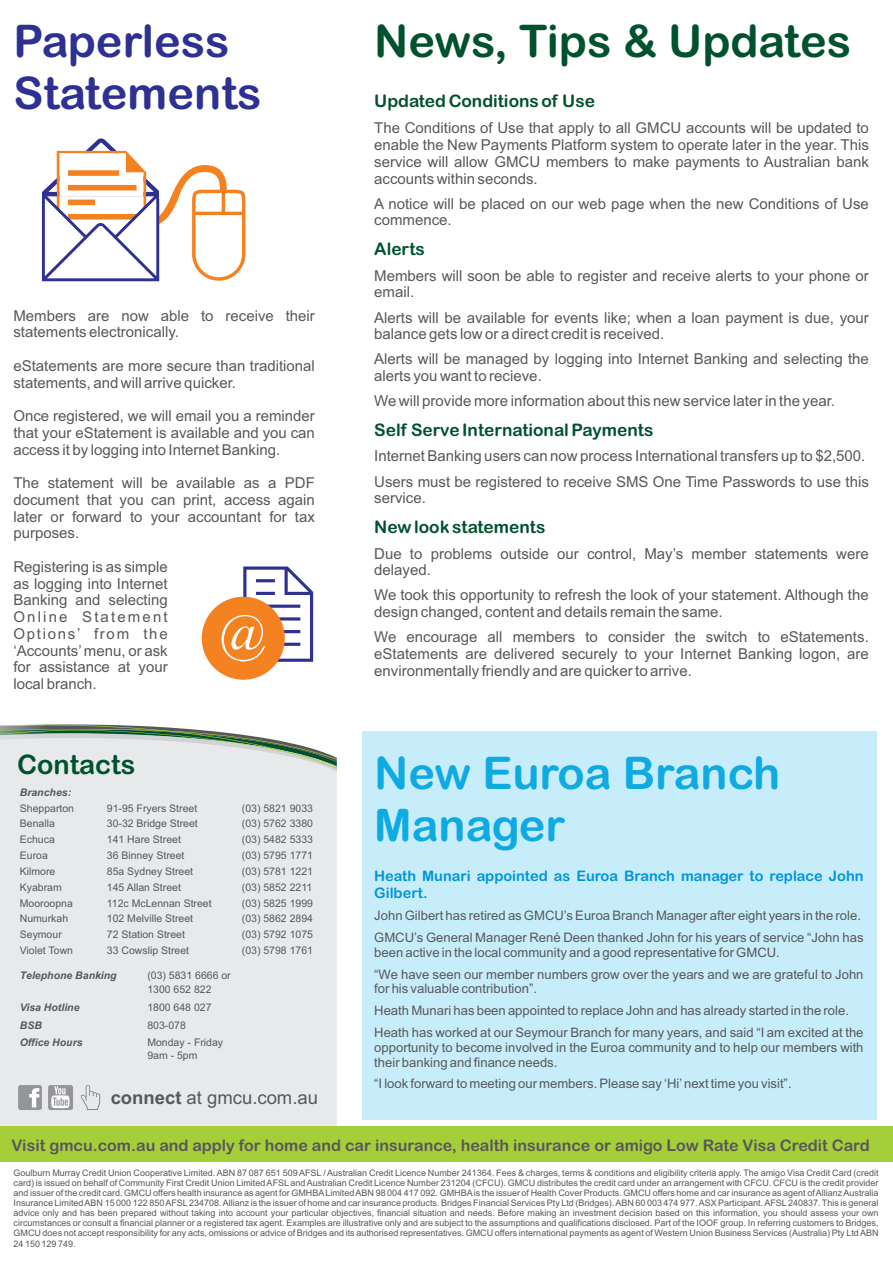
<style>
.page{position:relative;width:893px;height:1263px;background:#fff}
.page>*{position:absolute;margin:0;border:0;box-sizing:border-box;transform-origin:0 0}
.t1{font:45px/52.1px "Arial Rounded MT Bold";color:#0faae2}
.t2{font:45px/52.1px "Arial Rounded MT Bold";color:#2e3092}
.t3{font:45px "Arial Rounded MT Bold";color:#00512e}
.t4{font:27px "Arial Rounded MT Bold";color:#00512e}
.t5{font:18.45px "Arial";color:#57585a}
.t6{font:17.25px "Arial Rounded MT Bold";color:#00512e}
.t7{font:16.05px "Arial Rounded MT Bold";color:#57585a}
.t8{font:15px/16.8px "Arial";color:#57585a}
.t9{font:14.55px/16.8px "Arial Rounded MT Bold";color:#0095d9}
.t10{font:13.05px/21.9px "Arial";color:#57585a}
.t11{font:10.5px/14.1px "Arial";color:#57585a}
.t12{font:italic 700 10.5px "Arial";color:#57585a}
.t13{font:9px/10.1px "Arial";color:#57585a;text-align:justify}
.s1{font-weight:700}
</style>
<div class="page">
<div style="left:362px;top:731px;width:514px;height:388px;background:#c7edfb"></div>
<div style="left:0;top:1126px;width:893px;height:35px;background:#a6ce39"></div>
<svg style="left:0;top:724px;width:337px;height:47px"></svg>
<div style="left:18px;top:1085px;width:24px;height:25px;background:#939598;border-radius:2px"></div>
<svg style="left:29px;top:1088px;width:11px;height:19px"></svg>
<div style="left:48px;top:1085px;width:25px;height:25px;background:#939598;border-radius:3px"></div>
<svg style="left:81px;top:1084px;width:19px;height:26px"></svg>
<svg style="left:51px;top:1086px;width:18px;height:22px"></svg>
<svg style="left:41px;top:138px;width:204px;height:143px"></svg>
<div style="left:34px;top:189px;width:8px;height:10px;background:#fff"></div>
<div style="left:159px;top:189px;width:7px;height:10px;background:#fff"></div>
<div style="left:202px;top:597px;width:83px;height:83px;background:#f58220;border-radius:50%"></div>
<svg style="left:222px;top:566px;width:91px;height:96px"></svg>
<h1 class="t2" style="left:13px;top:14px;width:250px">Paperless<br>Statements</h1>
<p class="t8" style="left:13px;top:307px;width:303px">Members are now able to receive their statements electronically.</p>
<p class="t8" style="left:13px;top:357px;width:303px">eStatements are more secure than traditional statements, and will arrive quicker.</p>
<p class="t8" style="left:13px;top:408px;width:303px;text-align:justify">Once registered, we will email you a reminder that your eStatement is available and you can access it by logging into Internet Banking.</p>
<p class="t8" style="left:13px;top:475px;width:303px;text-align:justify">The statement will be available as a PDF document that you can print, access again later or forward to your accountant for tax purposes.</p>
<p class="t8" style="left:13px;top:558px;width:156px;text-align:justify">Registering is as simple as logging into Internet Banking and selecting Online Statement Options’ from the ‘Accounts’ menu, or ask for assistance at your local branch.</p>
<h2 class="t4" style="left:17px;top:748px;width:120px">Contacts</h2>
<p class="t12" style="left:20px;top:785px;width:53px">Branches:</p>
<p class="t11" style="left:20px;top:801px;width:56px">Shepparton</p>
<p class="t11" style="left:107px;top:801px;width:92px">91-95 Fryers Street</p>
<p class="t11" style="left:242px;top:801px;width:73px">(03) 5821 9033</p>
<p class="t11" style="left:20px;top:817px;width:37px">Benalla</p>
<p class="t11" style="left:107px;top:817px;width:93px">30-32 Bridge Street</p>
<p class="t11" style="left:242px;top:817px;width:73px">(03) 5762 3380</p>
<p class="t11" style="left:20px;top:833px;width:37px">Echuca</p>
<p class="t11" style="left:107px;top:833px;width:76px">141 Hare Street</p>
<p class="t11" style="left:242px;top:833px;width:73px">(03) 5482 5333</p>
<p class="t11" style="left:20px;top:848px;width:30px">Euroa</p>
<p class="t11" style="left:107px;top:848px;width:79px">36 Binney Street</p>
<p class="t11" style="left:242px;top:848px;width:73px">(03) 5795 1771</p>
<p class="t11" style="left:20px;top:864px;width:37px">Kilmore</p>
<p class="t11" style="left:107px;top:864px;width:88px">85a Sydney Street</p>
<p class="t11" style="left:242px;top:864px;width:73px">(03) 5781 1221</p>
<p class="t11" style="left:20px;top:880px;width:44px">Kyabram</p>
<p class="t11" style="left:107px;top:880px;width:76px">145 Allan Street</p>
<p class="t11" style="left:242px;top:880px;width:72px">(03) 5852 2211</p>
<p class="t11" style="left:20px;top:896px;width:55px">Mooroopna</p>
<p class="t11" style="left:107px;top:896px;width:106px">112c McLennan Street</p>
<p class="t11" style="left:242px;top:896px;width:73px">(03) 5825 1999</p>
<p class="t11" style="left:20px;top:912px;width:50px">Numurkah</p>
<p class="t11" style="left:107px;top:912px;width:88px">102 Melville Street</p>
<p class="t11" style="left:242px;top:912px;width:73px">(03) 5862 2894</p>
<p class="t11" style="left:20px;top:928px;width:44px">Seymour</p>
<p class="t11" style="left:107px;top:928px;width:80px">72 Station Street</p>
<p class="t11" style="left:242px;top:928px;width:73px">(03) 5792 1075</p>
<p class="t11" style="left:20px;top:943px;width:55px">Violet Town</p>
<p class="t11" style="left:107px;top:943px;width:84px">33 Cowslip Street</p>
<p class="t11" style="left:242px;top:943px;width:73px">(03) 5798 1761</p>
<p class="t12" style="left:20px;top:969px;width:98px">Telephone Banking</p>
<p class="t11" style="left:147px;top:969px;width:85px">(03) 5831 6666 or<br>1300 652 822</p>
<p class="t12" style="left:20px;top:1000px;width:61px">Visa Hotline</p>
<p class="t11" style="left:147px;top:1000px;width:66px">1800 648 027</p>
<p class="t12" style="left:20px;top:1018px;width:24px">BSB</p>
<p class="t11" style="left:147px;top:1018px;width:40px">803-078</p>
<p class="t12" style="left:20px;top:1035px;width:64px">Office Hours</p>
<p class="t11" style="left:147px;top:1036px;width:77px;line-height:12.9px">Monday - Friday<br>9am - 5pm</p>
<p class="t5" style="left:111px;top:1085px;width:209px"><span class="s1">connect</span> at gmcu.com.au</p>
<h1 class="t3" style="left:374px;top:14px;width:478px">News, Tips &amp; Updates</h1>
<p class="t6" style="left:374px;top:91px;width:222px">Updated Conditions of Use</p>
<p class="t8" style="left:374px;top:120px;width:496px;text-align:justify">The Conditions of Use that apply to all GMCU accounts will be updated to enable the New Payments Platform system to operate later in the year. This service will allow GMCU members to make payments to Australian bank accounts within seconds.</p>
<p class="t8" style="left:374px;top:195px;width:496px">A notice will be placed on our web page when the new Conditions of Use commence.</p>
<p class="t6" style="left:374px;top:238px;width:52px">Alerts</p>
<p class="t8" style="left:374px;top:267px;width:496px">Members will soon be able to register and receive alerts to your phone or email.</p>
<p class="t8" style="left:374px;top:309px;width:496px">Alerts will be available for events like; when a loan payment is due, your balance gets low or a direct credit is received.</p>
<p class="t8" style="left:374px;top:351px;width:496px">Alerts will be managed by logging into Internet Banking and selecting the alerts you want to recieve.</p>
<p class="t8" style="left:374px;top:393px;width:462px">We will provide more information about this new service later in the year.</p>
<p class="t6" style="left:374px;top:419px;width:281px">Self Serve International Payments</p>
<p class="t8" style="left:374px;top:444px;width:496px;line-height:25.2px">Internet Banking users can now process International transfers up to $2,500.<br>Users must be registered to receive SMS One Time Passwords to use this</p>
<p class="t8" style="left:374px;top:490px;width:53px">service.</p>
<p class="t6" style="left:374px;top:516px;width:173px">New look statements</p>
<p class="t8" style="left:374px;top:545px;width:496px">Due to problems outside our control, May’s member statements were delayed.</p>
<p class="t8" style="left:374px;top:587px;width:496px">We took this opportunity to refresh the look of your statement. Although the design changed, content and details remain the same.</p>
<p class="t8" style="left:374px;top:629px;width:496px;text-align:justify">We encourage all members to consider the switch to eStatements. eStatements are delivered securely to your Internet Banking logon, are environmentally friendly and are quicker to arrive.</p>
<h1 class="t1" style="left:374px;top:746px;width:408px">New Euroa Branch<br>Manager</h1>
<p class="t9" style="left:374px;top:867px;width:491px">Heath Munari appointed as Euroa Branch manager to replace John<br>Gilbert.</p>
<p class="t10" style="left:374px;top:905px;width:491px">John Gilbert has retired as GMCU’s Euroa Branch Manager after eight years in the role.<br>GMCU’s General Manager René Deen thanked John for his years of service “John has</p>
<p class="t10" style="left:374px;top:941px;width:491px">been active in the local community and a good representative for GMCU.<br>“We have seen our member numbers grow over the years and we are grateful to John</p>
<p class="t10" style="left:374px;top:978px;width:491px">for his valuable contribution”.<br>Heath Munari has been appointed to replace John and has already started in the role.<br>Heath has worked at our Seymour Branch for many years, and said “I am excited at the</p>
<p class="t10" style="left:374px;top:1040px;width:491px;line-height:14.5px">opportunity to become involved in the Euroa community and to help our members with their banking and finance needs.</p>
<p class="t10" style="left:374px;top:1073px;width:419px">“I look forward to meeting our members. Please say ‘Hi’ next time you visit”.</p>
<p class="t7" style="left:12px;top:1135px;width:860px">Visit gmcu.com.au and apply for home and car insurance, health insurance or amigo Low Rate Visa Credit Card</p>
<p class="t13" style="left:14px;top:1168px;width:867px">Goulburn Murray Credit Union Cooperative Limited. ABN 87 087 651 509 AFSL / Australian Credit Licence Number 241364. Fees &amp; charges, terms &amp; conditions and eligibility criteria apply. The amigo Visa Credit Card (credit card) is issued on behalf of Community First Credit Union Limited AFSL and Australian Credit Licence Number 231204 (CFCU). GMCU distributes the credit card under an arrangement with CFCU. CFCU is the credit provider and issuer of the credit card. GMCU offers health insurance as agent for GMHBA Limited ABN 98 004 417 092. GMHBA is the issuer of Health Cover Products. GMCU offers home and car insurance as agent of Allianz Australia Insurance Limited ABN 15 000 122 850 AFSL 234708. Allianz is the issuer of home and car insurance products. Bridges Financial Services Pty Ltd (Bridges). ABN 60 003 474 977. ASX Participant. AFSL 240837. This is general advice only and has been prepared without taking into account your particular objectives, financial situation and needs. Before making an investment decision based on this information, you should assess your own circumstances or consult a financial planner or a registered tax agent. Examples are illustrative only and are subject to the assumptions and qualifications disclosed. Part of the IOOF group. In referring customers to Bridges, GMCU does not accept responsibility for any acts, omissions or advice of Bridges and its authorised representatives. GMCU offers international payments as agent of Western Union Business Services (Australia) Pty Ltd ABN 24 150 129 749.</p>
</div>
